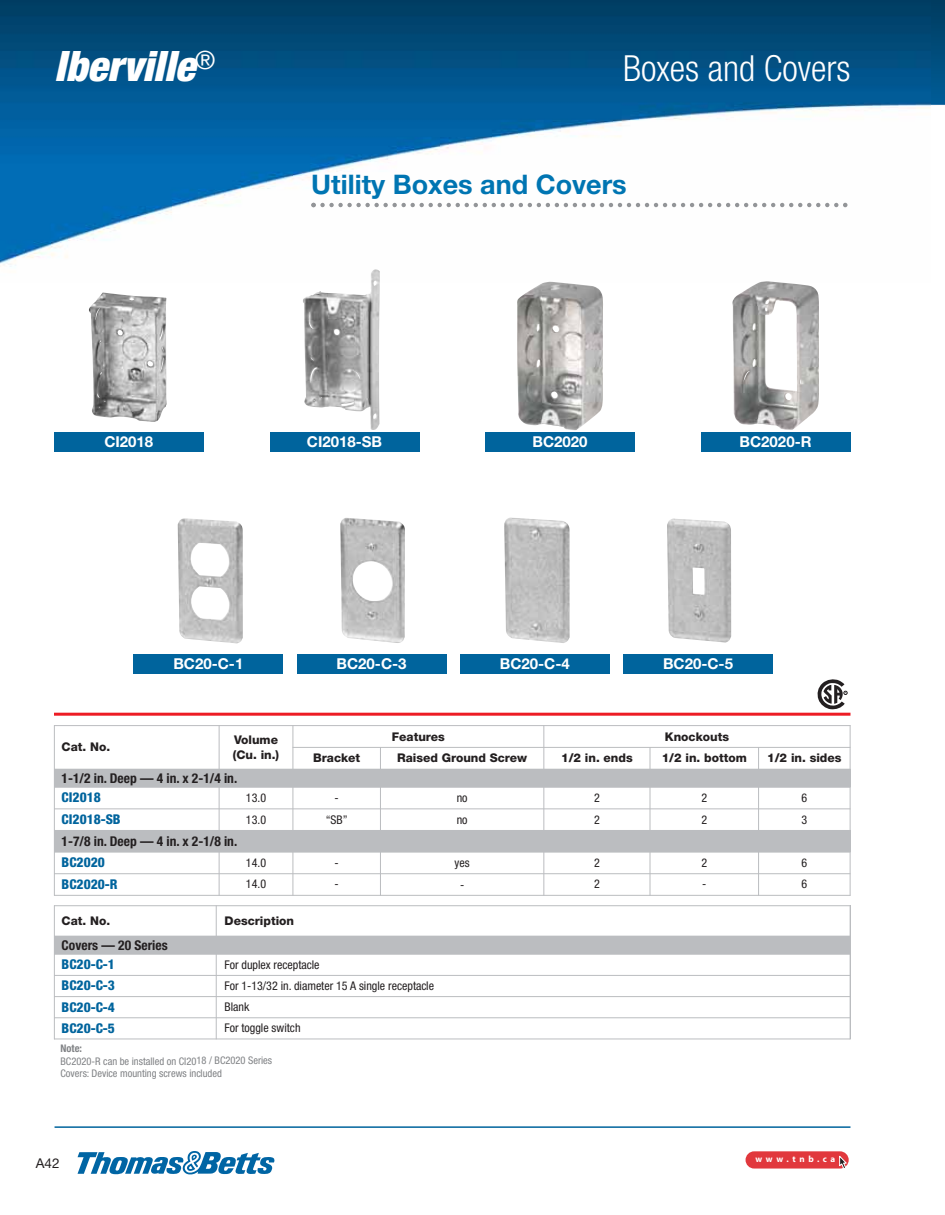
<style>
.page{position:relative;width:945px;height:1215px;background:#fff}
.page>*{position:absolute;margin:0;border:0;box-sizing:border-box;transform-origin:0 0}
.t1{font:italic 900 condensed 42px "Helvetica Neue LT Std";color:#fff}
.t2{font:300 condensed 36px "Helvetica Neue LT Std";color:#fff}
.t3{font:700 27px "Helvetica Neue LT Std";color:#0075b2}
.t4{font:700 15px "Helvetica Neue LT Std";color:#fff}
.t5{font:700 condensed 13.5px "Helvetica Neue LT Std";color:#231f20}
.t6{font:800 condensed 13.5px "Helvetica Neue LT Std";color:#00649d}
.t7{font:13.5px "Helvetica Neue LT Std";color:#231f20}
.t8{font:condensed 12px "Helvetica Neue LT Std";color:#231f20}
.t9{font:800 12px/14.4px "Helvetica Neue LT Std";color:#231f20}
.t10{font:condensed 10.5px/12.6px "Helvetica Neue LT Std";color:#808285}
.t11{font:700 condensed 10.5px "Helvetica Neue LT Std";color:#808285}
.t12{font:700 9px "Myriad Pro";letter-spacing:.4em;color:#fff}
</style>
<div class="page">
<img style="left:0;top:0;width:932px;height:282px">
<svg style="left:932px;top:0;width:13px;height:105px"></svg>
<hr style="left:55px;top:1126px;width:795px;height:2px;background:#00649d">
<svg style="left:78px;top:1151px;width:196px;height:23px"></svg>
<div style="left:746px;top:1151px;width:103px;height:18px;background:#e1383d;border-radius:9px"></div>
<svg style="left:839px;top:1155px;width:8px;height:14px"></svg>
<svg style="left:311px;top:203px;width:537px;height:4px"></svg>
<div style="left:54px;top:769px;width:796px;height:18px;background:#bbbdc0"></div>
<div style="left:54px;top:830px;width:796px;height:22px;background:#bbbdc0"></div>
<hr style="left:54px;top:725px;width:1px;height:171px;background:#bbbdc0">
<hr style="left:219px;top:725px;width:1px;height:45px;background:#bbbdc0">
<hr style="left:219px;top:787px;width:1px;height:44px;background:#bbbdc0">
<hr style="left:219px;top:852px;width:1px;height:44px;background:#bbbdc0">
<hr style="left:293px;top:725px;width:1px;height:45px;background:#bbbdc0">
<hr style="left:293px;top:787px;width:1px;height:44px;background:#bbbdc0">
<hr style="left:293px;top:852px;width:1px;height:44px;background:#bbbdc0">
<svg style="left:380px;top:748px;width:1px;height:21px"></svg>
<hr style="left:380px;top:787px;width:1px;height:44px;background:#bbbdc0">
<hr style="left:380px;top:852px;width:1px;height:44px;background:#bbbdc0">
<hr style="left:543px;top:725px;width:1px;height:45px;background:#bbbdc0">
<hr style="left:543px;top:787px;width:1px;height:44px;background:#bbbdc0">
<hr style="left:543px;top:852px;width:1px;height:44px;background:#bbbdc0">
<svg style="left:650px;top:748px;width:1px;height:21px"></svg>
<hr style="left:650px;top:787px;width:1px;height:44px;background:#bbbdc0">
<hr style="left:650px;top:852px;width:1px;height:44px;background:#bbbdc0">
<svg style="left:758px;top:748px;width:1px;height:21px"></svg>
<hr style="left:758px;top:787px;width:1px;height:44px;background:#bbbdc0">
<hr style="left:758px;top:852px;width:1px;height:44px;background:#bbbdc0">
<hr style="left:850px;top:725px;width:1px;height:171px;background:#bbbdc0">
<hr style="left:54px;top:725px;width:797px;height:1px;background:#bbbdc0">
<hr style="left:293px;top:747px;width:558px;height:1px;background:#bbbdc0">
<hr style="left:54px;top:787px;width:797px;height:1px;background:#bbbdc0">
<hr style="left:54px;top:808px;width:797px;height:1px;background:#bbbdc0">
<hr style="left:54px;top:852px;width:797px;height:1px;background:#bbbdc0">
<hr style="left:54px;top:873px;width:797px;height:1px;background:#bbbdc0">
<hr style="left:54px;top:895px;width:797px;height:1px;background:#bbbdc0">
<hr style="left:54px;top:713px;width:797px;height:3px;background:#ed1c24">
<svg style="left:818px;top:679px;width:29px;height:30px"></svg>
<div style="left:54px;top:936px;width:796px;height:18px;background:#bbbdc0"></div>
<hr style="left:54px;top:905px;width:1px;height:134px;background:#bbbdc0">
<hr style="left:216px;top:905px;width:1px;height:32px;background:#bbbdc0">
<hr style="left:216px;top:954px;width:1px;height:85px;background:#bbbdc0">
<hr style="left:850px;top:905px;width:1px;height:134px;background:#bbbdc0">
<hr style="left:54px;top:905px;width:796px;height:1px;background:#bbbdc0">
<hr style="left:54px;top:954px;width:796px;height:1px;background:#bbbdc0">
<hr style="left:54px;top:975px;width:796px;height:1px;background:#bbbdc0">
<hr style="left:54px;top:996px;width:796px;height:1px;background:#bbbdc0">
<hr style="left:54px;top:1017px;width:796px;height:1px;background:#bbbdc0">
<hr style="left:54px;top:1039px;width:796px;height:1px;background:#bbbdc0">
<div style="left:54px;top:432px;width:150px;height:20px;background:#00649d"></div>
<img style="left:89px;top:292px;width:78px;height:130px">
<div style="left:270px;top:432px;width:149px;height:20px;background:#00649d"></div>
<img style="left:302px;top:269px;width:78px;height:161px">
<div style="left:485px;top:432px;width:150px;height:20px;background:#00649d"></div>
<img style="left:517px;top:282px;width:86px;height:148px">
<div style="left:701px;top:432px;width:149px;height:20px;background:#00649d"></div>
<img style="left:732px;top:281px;width:87px;height:149px">
<div style="left:133px;top:654px;width:150px;height:20px;background:#00649d"></div>
<img style="left:178px;top:518px;width:65px;height:125px">
<div style="left:297px;top:654px;width:149px;height:20px;background:#00649d"></div>
<img style="left:340px;top:518px;width:65px;height:125px">
<div style="left:460px;top:654px;width:150px;height:20px;background:#00649d"></div>
<img style="left:504px;top:518px;width:66px;height:125px">
<div style="left:623px;top:654px;width:150px;height:20px;background:#00649d"></div>
<img style="left:667px;top:519px;width:64px;height:124px">
<h1 class="t1" style="left:55px;top:42px;width:162px">Iberville<sup>®</sup></h1>
<h2 class="t2" style="left:623px;top:55px;width:229px">Boxes and Covers</h2>
<h3 class="t3" style="left:311px;top:175px;width:317px">Utility Boxes and Covers</h3>
<p class="t4" style="left:104px;top:436px;width:50px">CI2018</p>
<p class="t4" style="left:307px;top:436px;width:77px">CI2018-SB</p>
<p class="t4" style="left:533px;top:436px;width:57px">BC2020</p>
<p class="t4" style="left:740px;top:436px;width:73px">BC2020-R</p>
<p class="t4" style="left:173px;top:658px;width:72px">BC20-C-1</p>
<p class="t4" style="left:337px;top:658px;width:72px">BC20-C-3</p>
<p class="t4" style="left:500px;top:658px;width:72px">BC20-C-4</p>
<p class="t4" style="left:663px;top:658px;width:72px">BC20-C-5</p>
<p class="t9" style="left:62px;top:741px;width:50px">Cat. No.</p>
<p class="t9" style="left:233px;top:734px;width:48px">Volume (Cu. in.)</p>
<p class="t9" style="left:392px;top:730px;width:54px">Features</p>
<p class="t9" style="left:665px;top:730px;width:66px">Knockouts</p>
<p class="t9" style="left:313px;top:752px;width:49px">Bracket</p>
<p class="t9" style="left:397px;top:752px;width:132px">Raised Ground Screw</p>
<p class="t9" style="left:561px;top:752px;width:73px">1/2 in. ends</p>
<p class="t9" style="left:662px;top:752px;width:87px">1/2 in. bottom</p>
<p class="t9" style="left:767px;top:752px;width:76px">1/2 in. sides</p>
<p class="t5" style="left:62px;top:773px;width:177px">1-1/2 in. Deep — 4 in. x 2-1/4 in.</p>
<p class="t6" style="left:62px;top:790px;width:41px">CI2018</p>
<p class="t8" style="left:246px;top:793px;width:22px">13.0</p>
<p class="t8" style="left:335px;top:793px;width:6px">-</p>
<p class="t8" style="left:457px;top:793px;width:12px">no</p>
<p class="t8" style="left:594px;top:793px;width:7px">2</p>
<p class="t8" style="left:701px;top:793px;width:7px">2</p>
<p class="t8" style="left:801px;top:793px;width:7px">6</p>
<p class="t6" style="left:62px;top:812px;width:61px">CI2018-SB</p>
<p class="t8" style="left:246px;top:815px;width:22px">13.0</p>
<p class="t8" style="left:326px;top:815px;width:23px">“SB”</p>
<p class="t8" style="left:457px;top:815px;width:12px">no</p>
<p class="t8" style="left:594px;top:815px;width:7px">2</p>
<p class="t8" style="left:701px;top:815px;width:7px">2</p>
<p class="t8" style="left:801px;top:815px;width:7px">3</p>
<p class="t5" style="left:62px;top:836px;width:177px">1-7/8 in. Deep — 4 in. x 2-1/8 in.</p>
<p class="t6" style="left:62px;top:855px;width:45px">BC2020</p>
<p class="t8" style="left:246px;top:858px;width:22px">14.0</p>
<p class="t8" style="left:335px;top:858px;width:6px">-</p>
<p class="t8" style="left:455px;top:858px;width:17px">yes</p>
<p class="t8" style="left:594px;top:858px;width:7px">2</p>
<p class="t8" style="left:701px;top:858px;width:7px">2</p>
<p class="t8" style="left:801px;top:858px;width:7px">6</p>
<p class="t6" style="left:62px;top:876px;width:57px">BC2020-R</p>
<p class="t8" style="left:246px;top:880px;width:22px">14.0</p>
<p class="t8" style="left:335px;top:880px;width:6px">-</p>
<p class="t8" style="left:460px;top:880px;width:6px">-</p>
<p class="t8" style="left:594px;top:880px;width:7px">2</p>
<p class="t8" style="left:702px;top:880px;width:6px">-</p>
<p class="t8" style="left:801px;top:880px;width:7px">6</p>
<p class="t9" style="left:62px;top:915px;width:50px">Cat. No.</p>
<p class="t9" style="left:225px;top:915px;width:71px">Description</p>
<p class="t5" style="left:62px;top:940px;width:108px">Covers — 20 Series</p>
<p class="t6" style="left:62px;top:957px;width:55px">BC20-C-1</p>
<p class="t8" style="left:225px;top:960px;width:97px">For duplex receptacle</p>
<p class="t6" style="left:62px;top:978px;width:55px">BC20-C-3</p>
<p class="t8" style="left:225px;top:981px;width:211px">For 1-13/32 in. diameter 15 A single receptacle</p>
<p class="t6" style="left:62px;top:999px;width:55px">BC20-C-4</p>
<p class="t8" style="left:225px;top:1003px;width:26px">Blank</p>
<p class="t6" style="left:62px;top:1020px;width:55px">BC20-C-5</p>
<p class="t8" style="left:225px;top:1024px;width:78px">For toggle switch</p>
<p class="t11" style="left:61px;top:1044px;width:23px">Note:</p>
<p class="t10" style="left:61px;top:1056px;width:213px">BC2020-R can be installed on CI2018 / BC2020 Series<br>Covers: Device mounting screws included</p>
<p class="t7" style="left:36px;top:1159px;width:25px">A42</p>
<p class="t12" style="left:755px;top:1154px;width:81px">www.tnb.ca</p>
</div>
